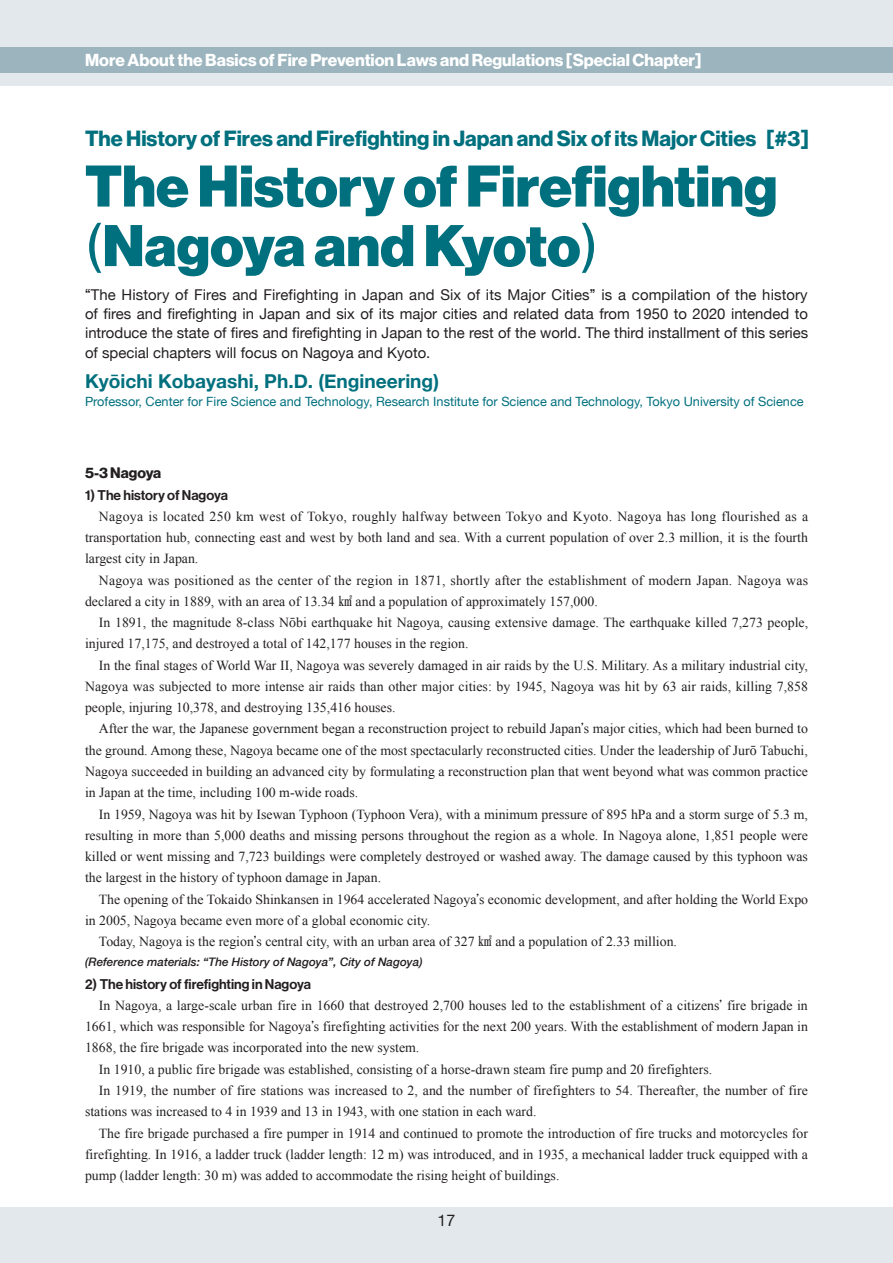
<style>
.page{position:relative;width:893px;height:1263px;background:#fff}
.page>*{position:absolute;margin:0;border:0;box-sizing:border-box;transform-origin:0 0}
.t1{font:57.45px/59.6px "N Haas Grotesk DS Pro 95 Blk";color:#01707e}
.t2{font:21.6px "N Haas Grotesk DS Pro 75 Bd";color:#01707e}
.t3{font:700 19.2px "Helvetica Neue";color:#01707e}
.t4{font:16.95px "N Haas Grotesk DS Pro 75 Bd";color:#fff}
.t5{font:15.9px "Helvetica Neue";color:#231f20}
.t6{font:14.85px/19.2px "Helvetica Neue";color:#231f20;text-align:justify}
.t7{font:14.85px "N Haas Grotesk DS Pro 75 Bd";color:#231f20}
.t8{font:13.8px/21.3px "Times New Roman";color:#231f20;text-align:justify}
.t9{font:13.8px "N Haas Grotesk DS Pro 65 Md";color:#231f20}
.t10{font:12.75px "Helvetica Neue";color:#01707e}
.t11{font:italic 500 11.7px "Helvetica Neue";color:#231f20}
.s1{font-family:"N Haas Grotesk DS Pro 55 Rg"}
.s2{font-family:"Futo Go B101 Pr 6 N";font-weight:700}
.s3{font-family:"Ryumin Pr 6 N";font-weight:500}
</style>
<div class="page">
<div style="left:0;top:1208px;width:893px;height:55px;background:#e2e8eb"></div>
<div style="left:0;top:0;width:893px;height:85px;background:#e2e8eb"></div>
<div style="left:0;top:47px;width:893px;height:25px;background:#9bb4bd"></div>
<p class="t4" style="left:85px;top:50px;width:618px">More About the Basics of Fire Prevention Laws and Regulations [Special Chapter]</p>
<h2 class="t2" style="left:85px;top:126px;width:725px">The History of Fires and Firefighting in Japan and Six of its Major Cities [#3]</h2>
<h1 class="t1" style="left:85px;top:157px;width:694px">The History of Firefighting <span class="s1">(</span>Nagoya and Kyoto<span class="s1">)</span></h1>
<p class="t6" style="left:85px;top:286px;width:725px"><span class="s2">“</span>The History of Fires and Firefighting in Japan and Six of its Major Cities<span class="s2">”</span> is a compilation of the history of fires and firefighting in Japan and six of its major cities and related data from 1950 to 2020 intended to introduce the state of fires and firefighting in Japan to the rest of the world. The third installment of this series of special chapters will focus on Nagoya and Kyoto.</p>
<h3 class="t3" style="left:85px;top:367px;width:355px">Kyōichi Kobayashi, Ph.D. (Engineering)</h3>
<p class="t10" style="left:85px;top:393px;width:720px">Professor, Center for Fire Science and Technology, Research Institute for Science and Technology, Tokyo University of Science</p>
<p class="t7" style="left:85px;top:464px;width:78px">5-3 Nagoya</p>
<p class="t9" style="left:85px;top:487px;width:144px">1) The history of Nagoya</p>
<p class="t8" style="left:85px;top:505px;width:725px;text-indent:14px">Nagoya is located 250 km west of Tokyo, roughly halfway between Tokyo and Kyoto. Nagoya has long flourished as a transportation hub, connecting east and west by both land and sea. With a current population of over 2.3 million, it is the fourth largest city in Japan.</p>
<p class="t8" style="left:85px;top:569px;width:725px;text-indent:14px">Nagoya was positioned as the center of the region in 1871, shortly after the establishment of modern Japan. Nagoya was declared a city in 1889, with an area of 13.34 <span class="s3">㎢</span> and a population of approximately 157,000.</p>
<p class="t8" style="left:85px;top:612px;width:725px;text-indent:14px">In 1891, the magnitude 8-class N<span class="s3">ō</span>bi earthquake hit Nagoya, causing extensive damage. The earthquake killed 7,273 people, injured 17,175, and destroyed a total of 142,177 houses in the region.</p>
<p class="t8" style="left:85px;top:654px;width:724px;text-indent:14px">In the final stages of World War II, Nagoya was severely damaged in air raids by the U.S. Military. As a military industrial city, Nagoya was subjected to more intense air raids than other major cities: by 1945, Nagoya was hit by 63 air raids, killing 7,858 people, injuring 10,378, and destroying 135,416 houses.</p>
<p class="t8" style="left:85px;top:718px;width:725px;text-indent:14px">After the war, the Japanese government began a reconstruction project to rebuild Japan<span class="s3">ʼ</span>s major cities, which had been burned to the ground. Among these, Nagoya became one of the most spectacularly reconstructed cities. Under the leadership of Jur<span class="s3">ō</span> Tabuchi, Nagoya succeeded in building an advanced city by formulating a reconstruction plan that went beyond what was common practice in Japan at the time, including 100 m-wide roads.</p>
<p class="t8" style="left:85px;top:803px;width:724px;text-indent:14px">In 1959, Nagoya was hit by Isewan Typhoon (Typhoon Vera), with a minimum pressure of 895 hPa and a storm surge of 5.3 m, resulting in more than 5,000 deaths and missing persons throughout the region as a whole. In Nagoya alone, 1,851 people were killed or went missing and 7,723 buildings were completely destroyed or washed away. The damage caused by this typhoon was the largest in the history of typhoon damage in Japan.</p>
<p class="t8" style="left:99px;top:888px;width:711px">The opening of the Tokaido Shinkansen in 1964 accelerated Nagoya<span class="s3">ʼ</span>s economic development, and after holding the World Expo</p>
<p class="t8" style="left:85px;top:909px;width:347px">in 2005, Nagoya became even more of a global economic city.</p>
<p class="t8" style="left:99px;top:930px;width:580px">Today, Nagoya is the region<span class="s3">ʼ</span>s central city, with an urban area of 327 <span class="s3">㎢</span> and a population of 2.33 million.</p>
<p class="t11" style="left:85px;top:951px;width:339px">(Reference materials: “The History of Nagoya”, City of Nagoya)</p>
<p class="t9" style="left:85px;top:976px;width:227px">2) The history of firefighting in Nagoya</p>
<p class="t8" style="left:99px;top:994px;width:710px">In Nagoya, a large-scale urban fire in 1660 that destroyed 2,700 houses led to the establishment of a citizens<span class="s3">ʼ</span> fire brigade in</p>
<p class="t8" style="left:85px;top:1016px;width:724px">1661, which was responsible for Nagoya<span class="s3">ʼ</span>s firefighting activities for the next 200 years. With the establishment of modern Japan in</p>
<p class="t8" style="left:85px;top:1037px;width:336px">1868, the fire brigade was incorporated into the new system.</p>
<p class="t8" style="left:99px;top:1058px;width:615px">In 1910, a public fire brigade was established, consisting of a horse-drawn steam fire pump and 20 firefighters.</p>
<p class="t8" style="left:99px;top:1079px;width:711px">In 1919, the number of fire stations was increased to 2, and the number of firefighters to 54. Thereafter, the number of fire</p>
<p class="t8" style="left:85px;top:1101px;width:453px">stations was increased to 4 in 1939 and 13 in 1943, with one station in each ward.</p>
<p class="t8" style="left:99px;top:1122px;width:711px">The fire brigade purchased a fire pumper in 1914 and continued to promote the introduction of fire trucks and motorcycles for</p>
<p class="t8" style="left:85px;top:1143px;width:724px">firefighting. In 1916, a ladder truck (ladder length: 12 m) was introduced, and in 1935, a mechanical ladder truck equipped with a</p>
<p class="t8" style="left:85px;top:1164px;width:476px">pump (ladder length: 30 m) was added to accommodate the rising height of buildings.</p>
<p class="t5" style="left:438px;top:1209px;width:19px">17</p>
</div>
